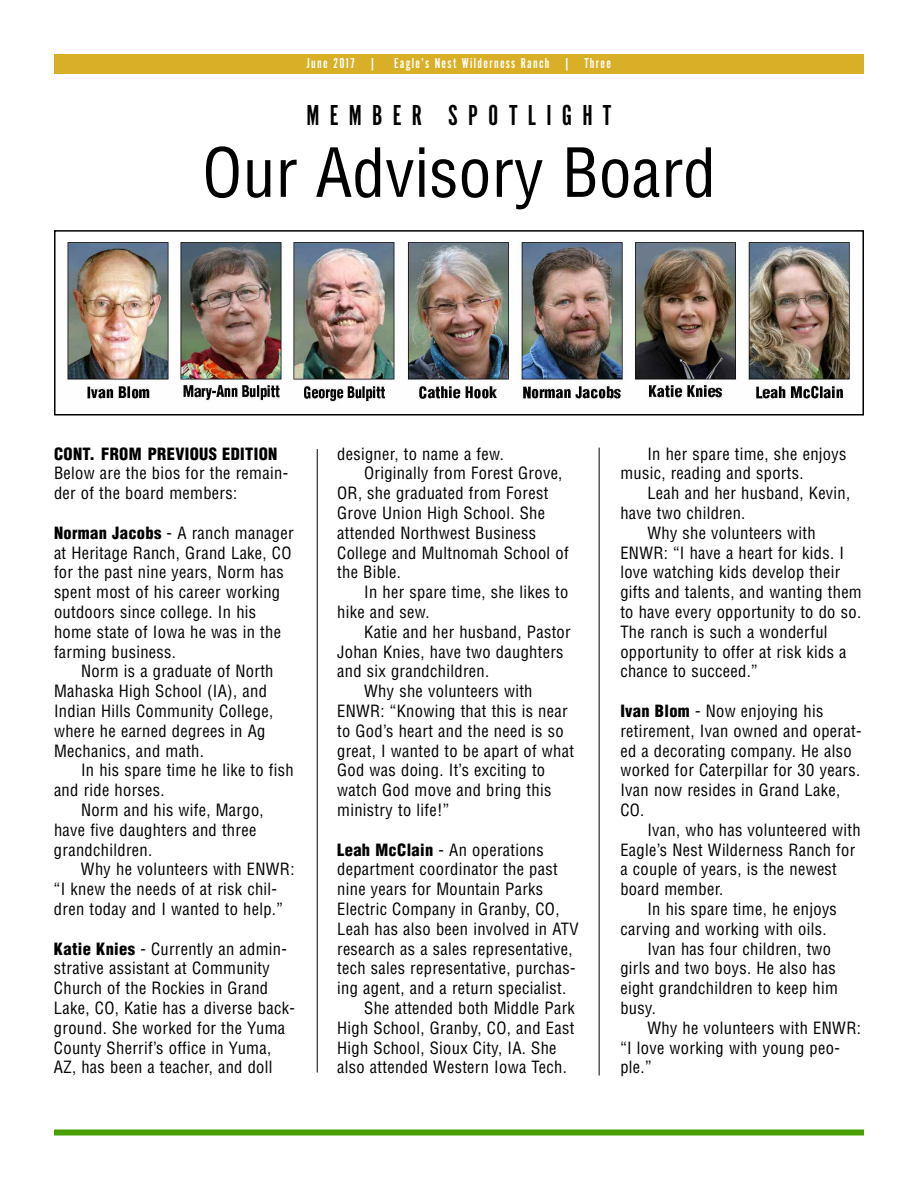
<style>
.page{position:relative;width:918px;height:1188px;background:#fff}
.page>*{position:absolute;margin:0;border:0;box-sizing:border-box;transform-origin:0 0}
.t1{font:condensed 66px "Helvetica";color:#000}
.t2{font:30px "Alternate Got No 1 D";letter-spacing:.34em;color:#000}
.t3{font:condensed 16.5px/19.8px "Helvetica";letter-spacing:.02em;color:#000}
.t4{font:900 condensed 16.5px "Helvetica";letter-spacing:.02em;color:#000}
.t5{font:15px "Alternate Got No 1 D";letter-spacing:.085em;color:#fff}
.s1{font-weight:900}
</style>
<div class="page">
<hr style="left:599px;top:448px;width:1px;height:628px;background:#000">
<hr style="left:317px;top:449px;width:1px;height:623px;background:#000">
<div style="left:54px;top:54px;width:810px;height:20px;background:#d9af27"></div>
<div style="left:54px;top:1130px;width:810px;height:6px;background:#46a100"></div>
<img style="left:66px;top:242px;width:784px;height:160px">
<div style="left:54px;top:230px;width:810px;height:186px;border:2px solid #000"></div>
<p class="t5" style="left:307px;top:55px;width:306px">June 2017 | Eagle’s Nest Wilderness Ranch | Three</p>
<h2 class="t2" style="left:307px;top:100px;width:306px">MEMBER SPOTLIGHT</h2>
<h1 class="t1" style="left:202px;top:132px;width:515px">Our Advisory Board</h1>
<p class="t4" style="left:54px;top:443px;width:225px">CONT. FROM PREVIOUS EDITION</p>
<p class="t3" style="left:54px;top:463px;width:236px">Below are the bios for the remain&shy;der of the board members:</p>
<p class="t3" style="left:54px;top:523px;width:241px"><span class="s1">Norman Jacobs</span> - A ranch manager at Heritage Ranch, Grand Lake, CO for the past nine years, Norm has spent most of his career working outdoors since college. In his home state of Iowa he was in the farming business.</p>
<p class="t3" style="left:54px;top:661px;width:221px;text-indent:27px">Norm is a graduate of North<br>Mahaska High School (IA), and<br>Indian Hills Community College, where he earned degrees in Ag<br>Mechanics, and math.</p>
<p class="t3" style="left:81px;top:760px;width:214px">In his spare time he like to fish</p>
<p class="t3" style="left:54px;top:780px;width:112px">and ride horses.</p>
<p class="t3" style="left:81px;top:800px;width:184px">Norm and his wife, Margo,</p>
<p class="t3" style="left:54px;top:820px;width:204px">have five daughters and three</p>
<p class="t3" style="left:54px;top:840px;width:100px">grandchildren.</p>
<p class="t3" style="left:81px;top:859px;width:215px">Why he volunteers with ENWR:</p>
<p class="t3" style="left:54px;top:879px;width:225px">“I knew the needs of at risk chil-</p>
<p class="t3" style="left:54px;top:899px;width:230px">dren today and I wanted to help.”</p>
<p class="t3" style="left:54px;top:939px;width:242px"><span class="s1">Katie Knies</span> - Currently an admin&shy;strative assistant at Community<br>Church of the Rockies in Grand<br>Lake, CO, Katie has a diverse back&shy;ground. She worked for the Yuma<br>County Sherrif’s office in Yuma,<br>AZ, has been a teacher, and doll</p>
<p class="t3" style="left:337px;top:444px;width:168px">designer, to name a few.</p>
<p class="t3" style="left:364px;top:463px;width:200px">Originally from Forest Grove,</p>
<p class="t3" style="left:337px;top:483px;width:213px">OR, she graduated from Forest</p>
<p class="t3" style="left:337px;top:503px;width:210px">Grove Union High School. She</p>
<p class="t3" style="left:337px;top:523px;width:201px">attended Northwest Business</p>
<p class="t3" style="left:337px;top:543px;width:233px">College and Multnomah School of</p>
<p class="t3" style="left:337px;top:562px;width:65px">the Bible.</p>
<p class="t3" style="left:364px;top:582px;width:206px">In her spare time, she likes to</p>
<p class="t3" style="left:337px;top:602px;width:94px">hike and sew.</p>
<p class="t3" style="left:364px;top:622px;width:208px">Katie and her husband, Pastor</p>
<p class="t3" style="left:337px;top:642px;width:228px">Johan Knies, have two daughters</p>
<p class="t3" style="left:337px;top:661px;width:154px">and six grandchildren.</p>
<p class="t3" style="left:364px;top:681px;width:170px">Why she volunteers with</p>
<p class="t3" style="left:337px;top:701px;width:232px">ENWR: “Knowing that this is near</p>
<p class="t3" style="left:337px;top:721px;width:228px">to God’s heart and the need is so</p>
<p class="t3" style="left:337px;top:741px;width:238px">great, I wanted to be apart of what</p>
<p class="t3" style="left:337px;top:760px;width:210px">God was doing. It’s exciting to</p>
<p class="t3" style="left:337px;top:780px;width:216px">watch God move and bring this</p>
<p class="t3" style="left:337px;top:800px;width:114px">ministry to life!”</p>
<p class="t3" style="left:337px;top:840px;width:208px"><span class="s1">Leah McClain</span> - An operations</p>
<p class="t3" style="left:337px;top:859px;width:222px">department coordinator the past</p>
<p class="t3" style="left:337px;top:879px;width:208px">nine years for Mountain Parks</p>
<p class="t3" style="left:337px;top:899px;width:224px">Electric Company in Granby, CO,</p>
<p class="t3" style="left:337px;top:919px;width:243px">Leah has also been involved in ATV</p>
<p class="t3" style="left:337px;top:939px;width:237px">research as a sales representative,</p>
<p class="t3" style="left:337px;top:958px;width:240px">tech sales representative, purchas-</p>
<p class="t3" style="left:337px;top:978px;width:231px">ing agent, and a return specialist.</p>
<p class="t3" style="left:364px;top:998px;width:212px">She attended both Middle Park</p>
<p class="t3" style="left:337px;top:1018px;width:239px">High School, Granby, CO, and East</p>
<p class="t3" style="left:337px;top:1038px;width:221px">High School, Sioux City, IA. She</p>
<p class="t3" style="left:337px;top:1057px;width:231px">also attended Western Iowa Tech.</p>
<p class="t3" style="left:620px;top:444px;width:228px;text-indent:27px">In her spare time, she enjoys music, reading and sports.</p>
<p class="t3" style="left:647px;top:483px;width:204px">Leah and her husband, Kevin,</p>
<p class="t3" style="left:620px;top:503px;width:127px">have two children.</p>
<p class="t3" style="left:647px;top:523px;width:170px">Why she volunteers with</p>
<p class="t3" style="left:620px;top:543px;width:225px">ENWR: “I have a heart for kids. I</p>
<p class="t3" style="left:620px;top:562px;width:221px">love watching kids develop their</p>
<p class="t3" style="left:620px;top:582px;width:243px">gifts and talents, and wanting them</p>
<p class="t3" style="left:620px;top:602px;width:242px">to have every opportunity to do so.</p>
<p class="t3" style="left:620px;top:622px;width:209px">The ranch is such a wonderful</p>
<p class="t3" style="left:620px;top:642px;width:228px">opportunity to offer at risk kids a</p>
<p class="t3" style="left:620px;top:661px;width:139px">chance to succeed.”</p>
<p class="t3" style="left:620px;top:701px;width:243px"><span class="s1">Ivan Blom</span> - Now enjoying his retirement, Ivan owned and operat&shy;ed a decorating company. He also worked for Caterpillar for 30 years.<br>Ivan now resides in Grand Lake,<br>CO.</p>
<p class="t3" style="left:620px;top:820px;width:242px;text-indent:27px">Ivan, who has volunteered with<br>Eagle’s Nest Wilderness Ranch for a couple of years, is the newest board member.</p>
<p class="t3" style="left:647px;top:899px;width:191px">In his spare time, he enjoys</p>
<p class="t3" style="left:620px;top:919px;width:208px">carving and working with oils.</p>
<p class="t3" style="left:647px;top:939px;width:185px">Ivan has four children, two</p>
<p class="t3" style="left:620px;top:958px;width:217px">girls and two boys. He also has</p>
<p class="t3" style="left:620px;top:978px;width:219px">eight grandchildren to keep him</p>
<p class="t3" style="left:620px;top:998px;width:37px">busy.</p>
<p class="t3" style="left:647px;top:1018px;width:215px">Why he volunteers with ENWR:</p>
<p class="t3" style="left:620px;top:1038px;width:221px">“I love working with young peo-</p>
<p class="t3" style="left:620px;top:1057px;width:33px">ple.”</p>
</div>
